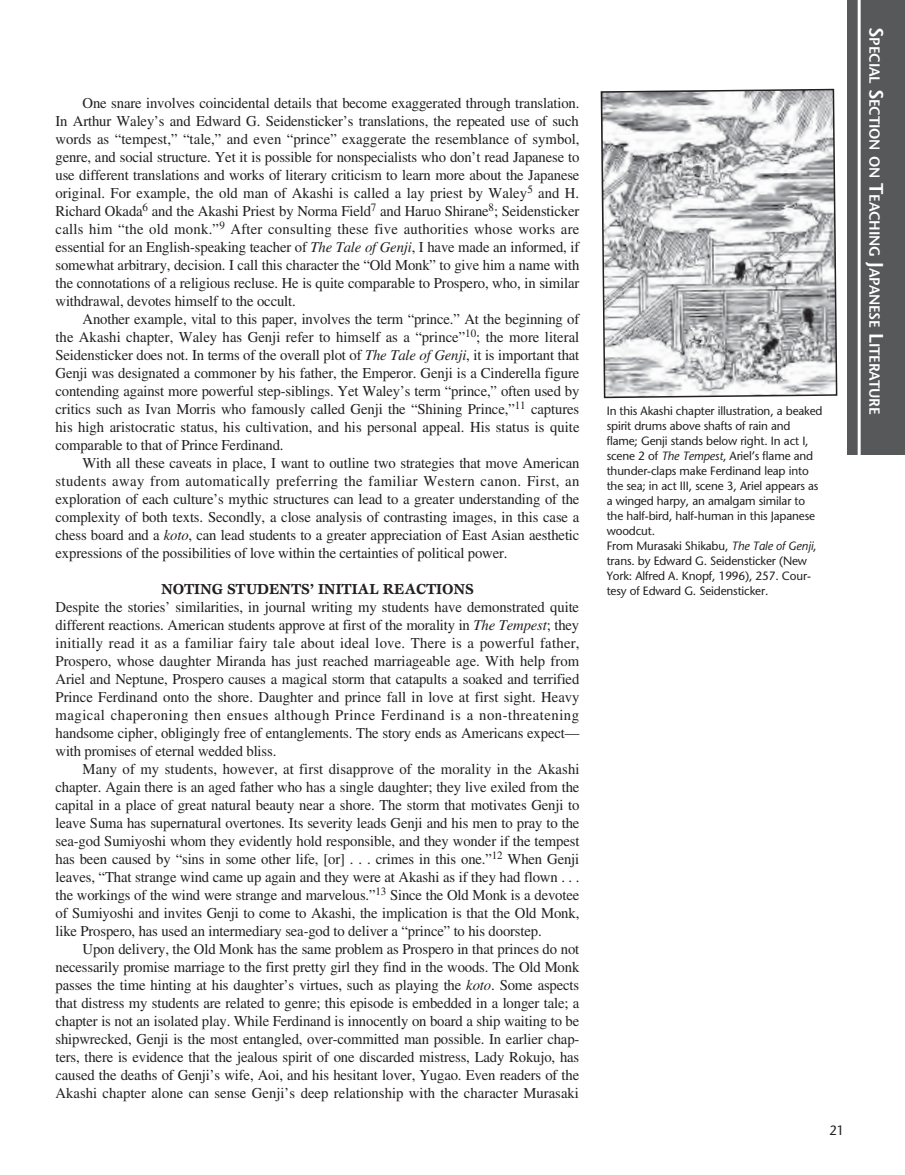
<style>
.page{position:relative;width:905px;height:1175px;background:#fff}
.page>*{position:absolute;margin:0;border:0;box-sizing:border-box;transform-origin:0 0}
.t1{font:15px/18px "EAA Times";letter-spacing:-.01em;color:#231f20;text-align:justify}
.t2{font:700 15px "Esprit";letter-spacing:-.01em;color:#231f20}
.t3{font:600 14.7px "Stone Sans";letter-spacing:-.015em;color:#fff}
.t4{font:13.5px "Stone Sans";color:#231f20;scale:.95 1}
.t5{font:12px/15px "Stone Sans";letter-spacing:-.01em;color:#231f20}
.s1{font-style:italic}
.s2{font-size:19.5px}
</style>
<div class="page">
<svg style="left:600px;top:88px;width:238px;height:311px"></svg>
<div style="left:847px;top:0;width:57px;height:454px;background:#57585a"></div>
<hr style="left:857px;top:0;width:3px;height:455px;background:#fff">
<p class="t1" style="left:56px;top:96px;width:525px;text-indent:27px">One snare involves coincidental details that become exaggerated through translation.<br>In Arthur Waley’s and Edward G. Seidensticker’s translations, the repeated use of such words as “tempest,” “tale,” and even “prince” exaggerate the resemblance of symbol, genre, and social structure. Yet it is possible for nonspecialists who don’t read Japanese to use different translations and works of literary criticism to learn more about the Japanese original. For example, the old man of Akashi is called a lay priest by Waley<sup>5</sup> and H.<br>Richard Okada<sup>6</sup> and the Akashi Priest by Norma Field<sup>7</sup> and Haruo Shirane<sup>8</sup>; Seidensticker calls him “the old monk.”<sup>9</sup> After consulting these five authorities whose works are essential for an English-speaking teacher of <span class="s1">The Tale of Genji</span>, I have made an informed, if somewhat arbitrary, decision. I call this character the “Old Monk” to give him a name with the connotations of a religious recluse. He is quite comparable to Prospero, who, in similar withdrawal, devotes himself to the occult.</p>
<p class="t1" style="left:56px;top:312px;width:525px;text-indent:27px">Another example, vital to this paper, involves the term “prince.” At the beginning of the Akashi chapter, Waley has Genji refer to himself as a “prince”<sup>10</sup>; the more literal Seidensticker does not. In terms of the overall plot of <span class="s1">The Tale of Genji</span>, it is important that Genji was designated a commoner by his father, the Emperor. Genji is a Cinderella figure contending against more powerful step-siblings. Yet Waley’s term “prince,” often used by critics such as Ivan Morris who famously called Genji the “Shining Prince,”<sup>11</sup> captures his high aristocratic status, his cultivation, and his personal appeal. His status is quite comparable to that of Prince Ferdinand.</p>
<p class="t1" style="left:56px;top:456px;width:525px;text-indent:27px">With all these caveats in place, I want to outline two strategies that move American students away from automatically preferring the familiar Western canon. First, an exploration of each culture’s mythic structures can lead to a greater understanding of the complexity of both texts. Secondly, a close analysis of contrasting images, in this case a chess board and a <span class="s1">koto</span>, can lead students to a greater appreciation of East Asian aesthetic expressions of the possibilities of love within the certainties of political power.</p>
<p class="t2" style="left:161px;top:583px;width:314px">NOTING STUDENTS’ INITIAL REACTIONS</p>
<p class="t1" style="left:56px;top:600px;width:525px">Despite the stories’ similarities, in journal writing my students have demonstrated quite different reactions. American students approve at first of the morality in <span class="s1">The Tempest</span>; they initially read it as a familiar fairy tale about ideal love. There is a powerful father, Prospero, whose daughter Miranda has just reached marriageable age. With help from Ariel and Neptune, Prospero causes a magical storm that catapults a soaked and terrified Prince Ferdinand onto the shore. Daughter and prince fall in love at first sight. Heavy magical chaperoning then ensues although Prince Ferdinand is a non-threatening handsome cipher, obligingly free of entanglements. The story ends as Americans expect— with promises of eternal wedded bliss.</p>
<p class="t1" style="left:55px;top:762px;width:525px;text-indent:27px">Many of my students, however, at first disapprove of the morality in the Akashi chapter. Again there is an aged father who has a single daughter; they live exiled from the capital in a place of great natural beauty near a shore. The storm that motivates Genji to leave Suma has supernatural overtones. Its severity leads Genji and his men to pray to the sea-god Sumiyoshi whom they evidently hold responsible, and they wonder if the tempest has been caused by “sins in some other life, [or] . . . crimes in this one.”<sup>12</sup> When Genji leaves, “That strange wind came up again and they were at Akashi as if they had flown . . . the workings of the wind were strange and marvelous.”<sup>13</sup> Since the Old Monk is a devotee of Sumiyoshi and invites Genji to come to Akashi, the implication is that the Old Monk, like Prospero, has used an intermediary sea-god to deliver a “prince” to his doorstep.</p>
<p class="t1" style="left:55px;top:942px;width:525px;text-indent:27px">Upon delivery, the Old Monk has the same problem as Prospero in that princes do not necessarily promise marriage to the first pretty girl they find in the woods. The Old Monk passes the time hinting at his daughter’s virtues, such as playing the <span class="s1">koto</span>. Some aspects that distress my students are related to genre; this episode is embedded in a longer tale; a chapter is not an isolated play. While Ferdinand is innocently on board a ship waiting to be shipwrecked, Genji is the most entangled, over-committed man possible. In earlier chap&shy;ters, there is evidence that the jealous spirit of one discarded mistress, Lady Rokujo, has caused the deaths of Genji’s wife, Aoi, and his hesitant lover, Yugao. Even readers of the Akashi chapter alone can sense Genji’s deep relationship with the character Murasaki</p>
<p class="t5" style="left:606px;top:405px;width:217px">In this Akashi chapter illustration, a beaked spirit drums above shafts of rain and flame; Genji stands below right. In act I, scene 2 of <span class="s1">The Tempest</span>, Ariel’s flame and thunder-claps make Ferdinand leap into the sea; in act III, scene 3, Ariel appears as a winged harpy, an amalgam similar to the half-bird, half-human in this Japanese woodcut.<br>From Murasaki Shikabu, <span class="s1">The Tale of Genji</span>, trans. by Edward G. Seidensticker (New York: Alfred A. Knopf, 1996), 257. Cour&shy;tesy of Edward G. Seidensticker.</p>
<p class="t3" style="left:880px;top:27px;width:389px;rotate:90deg"><span class="s2">S</span>PECIAL <span class="s2">S</span>ECTION ON <span class="s2">T</span>EACHING <span class="s2">J</span>APANESE <span class="s2">L</span>ITERATURE</p>
<p class="t4" style="left:829px;top:1124px;width:17px">21</p>
</div>
